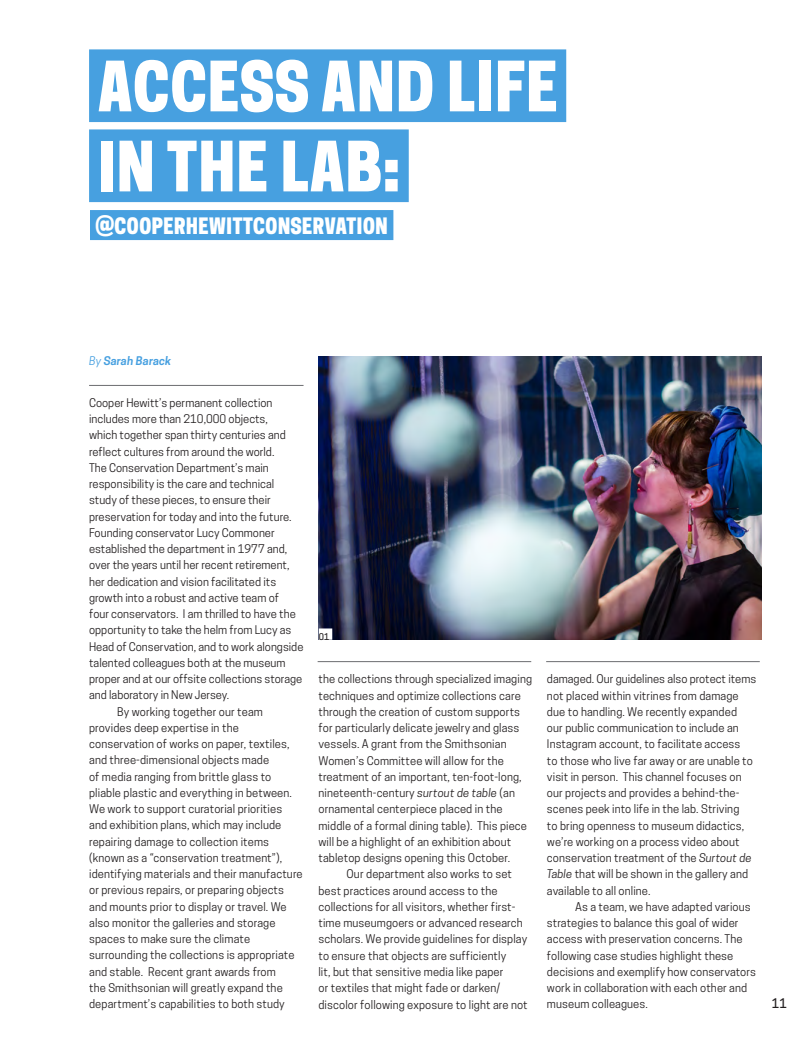
<style>
.page{position:relative;width:810px;height:1058px;background:#fff}
.page>*{position:absolute;margin:0;border:0;box-sizing:border-box;transform-origin:0 0}
.t1{font:65px/80px "Cooper Hewitt Display";color:#fff}
.Subhead_1__Highlight{font:21.25px "Cooper Hewitt Display";color:#fff}
.t2{font:500 12.5px "Cooper Hewitt";color:#231f20}
.Body_Copy_Indent{font:11.25px/16.2px "Cooper Hewitt";letter-spacing:.01em;color:#231f20}
.Body_Copy__1st_parag{font:11.25px/16.2px "Cooper Hewitt";color:#231f20}
.Intro_Text{font:italic 600 11.25px "Cooper Hewitt";letter-spacing:.01em;color:#47a0e0}
.Caption_Numbers{font:500 8.75px "Cooper Hewitt";color:#231f20}
.s1{font-weight:400}
.s2{font-style:italic}
</style>
<div class="page">
<img style="left:319px;top:356px;width:443px;height:283px">
<div style="left:89px;top:49px;width:477px;height:73px;background:#47a0e0"></div>
<div style="left:89px;top:129px;width:320px;height:73px;background:#47a0e0"></div>
<hr style="left:89px;top:385px;width:215px;height:1px;background:#6c6d70">
<hr style="left:318px;top:661px;width:213px;height:1px;background:#6c6d70">
<hr style="left:546px;top:661px;width:214px;height:1px;background:#6c6d70">
<div style="left:90px;top:210px;width:303px;height:30px;background:#47a0e0"></div>
<div style="left:319px;top:628px;width:13px;height:11px;background:#fff"></div>
<h1 class="t1" style="left:97px;top:47px;width:462px">ACCESS AND LIFE<br>IN THE LAB:</h1>
<p class="Subhead_1__Highlight" style="left:95px;top:213px;width:294px">@COOPERHEWITTCONSERVATION</p>
<p class="Intro_Text" style="left:89px;top:354px;width:84px"><span class="s1">By</span> Sarah Barack</p>
<p class="Body_Copy__1st_parag" style="left:89px;top:394px;width:216px">Cooper Hewitt’s permanent collection includes more than 210,000 objects,<br>which together span thirty centuries and reflect cultures from around the world.<br>The Conservation Department’s main responsibility is the care and technical study of these pieces, to ensure their preservation for today and into the future.<br>Founding conservator Lucy Commoner established the department in 1977 and, over the years until her recent retirement, her dedication and vision facilitated its growth into a robust and active team of<br>four conservators. I am thrilled to have the opportunity to take the helm from Lucy as Head of Conservation, and to work alongside talented colleagues both at the museum proper and at our offsite collections storage and laboratory in New Jersey.</p>
<p class="Body_Copy_Indent" style="left:89px;top:703px;width:215px;text-indent:28px">By working together our team provides deep expertise in the conservation of works on paper, textiles, and three-dimensional objects made<br>of media ranging from brittle glass to pliable plastic and everything in between.<br>We work to support curatorial priorities and exhibition plans, which may include repairing damage to collection items (known as a “conservation treatment”), identifying materials and their manufacture or previous repairs, or preparing objects and mounts prior to display or travel. We also monitor the galleries and storage spaces to make sure the climate surrounding the collections is appropriate and stable. Recent grant awards from<br>the Smithsonian will greatly expand the department’s capabilities to both study</p>
<p class="Caption_Numbers" style="left:319px;top:631px;width:12px">01</p>
<p class="Body_Copy_Indent" style="left:318px;top:671px;width:215px">the collections through specialized imaging techniques and optimize collections care through the creation of custom supports for particularly delicate jewelry and glass vessels. A grant from the Smithsonian Women’s Committee will allow for the treatment of an important, ten-foot-long, nineteenth-century <span class="s2">surtout de table</span> (an ornamental centerpiece placed in the middle of a formal dining table). This piece will be a highlight of an exhibition about tabletop designs opening this October.</p>
<p class="Body_Copy_Indent" style="left:318px;top:866px;width:211px;text-indent:28px">Our department also works to set best practices around access to the collections for all visitors, whether first&shy;time museumgoers or advanced research scholars. We provide guidelines for display to ensure that objects are sufficiently<br>lit, but that sensitive media like paper<br>or textiles that might fade or darken/ discolor following exposure to light are not</p>
<p class="Body_Copy_Indent" style="left:547px;top:671px;width:211px">damaged. Our guidelines also protect items not placed within vitrines from damage due to handling. We recently expanded<br>our public communication to include an Instagram account, to facilitate access<br>to those who live far away or are unable to visit in person. This channel focuses on our projects and provides a behind-the&shy;scenes peek into life in the lab. Striving<br>to bring openness to museum didactics, we’re working on a process video about conservation treatment of the <span class="s2">Surtout de Table</span> that will be shown in the gallery and available to all online.</p>
<p class="Body_Copy_Indent" style="left:547px;top:898px;width:210px;text-indent:28px">As a team, we have adapted various strategies to balance this goal of wider access with preservation concerns. The following case studies highlight these decisions and exemplify how conservators work in collaboration with each other and museum colleagues.</p>
<p class="t2" style="left:772px;top:995px;width:16px">11</p>
</div>
